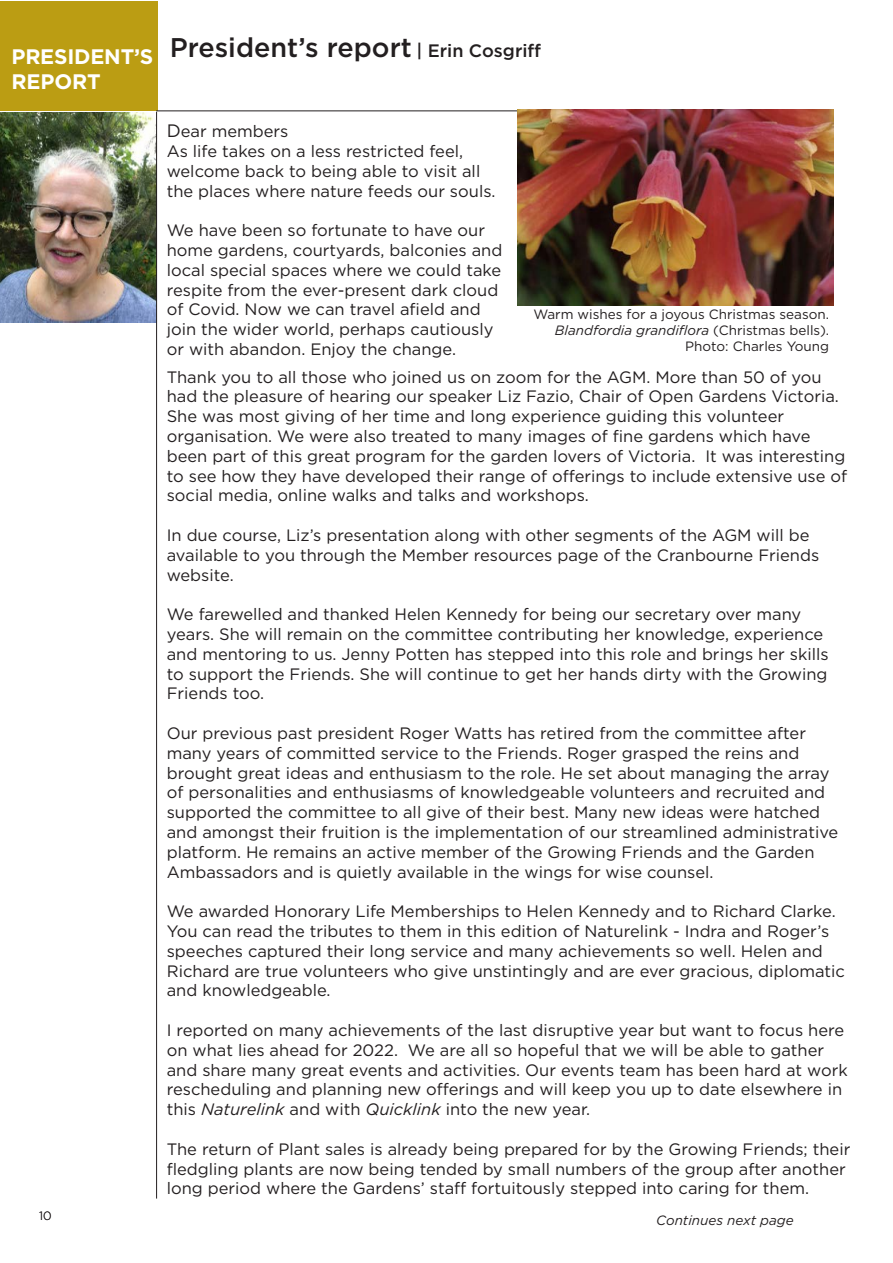
<style>
.page{position:relative;width:893px;height:1263px;background:#fff}
.page>*{position:absolute;margin:0;border:0;box-sizing:border-box;transform-origin:0 0}
.t1{font:500 27px "Gotham";color:#231f20}
.t2{font:700 21px/25.2px "Gotham";letter-spacing:-.01em;color:#fff}
.t3{font:16.5px/19.8px "Gotham";color:#231f20}
.t4{font:13.5px/16.2px "Gotham";color:#231f20;text-align:right}
.t5{font:italic 13.5px "Gotham";color:#231f20}
.t6{font:300 12px "Gotham";color:#231f20}
.s1{font-size:18px}
.s2{font-style:italic}
</style>
<div class="page">
<div style="left:0;top:1px;width:158px;height:110px;background:#bb9d13"></div>
<img style="left:0;top:112px;width:156px;height:211px">
<hr style="left:156px;top:112px;width:1px;height:1086px;background:#231f20">
<hr style="left:156px;top:111px;width:648px;height:1px;background:#231f20">
<img style="left:518px;top:110px;width:316px;height:195px">
<p class="t2" style="left:12px;top:44px;width:143px">PRESIDENT’S<br>REPORT</p>
<h1 class="t1" style="left:170px;top:30px;width:373px">President’s report <span class="s1">| Erin Cosgriff</span></h1>
<p class="t6" style="left:39px;top:1208px;width:14px">10</p>
<p class="t3" style="left:167px;top:121px;width:330px"><span class="s1">D</span>ear members<br>As life takes on a less restricted feel, welcome back to being able to visit all the places where nature feeds our souls.</p>
<p class="t3" style="left:167px;top:220px;width:337px">We have been so fortunate to have our home gardens, courtyards, balconies and local special spaces where we could take respite from the ever-present dark cloud of Covid. Now we can travel afield and join the wider world, perhaps cautiously or with abandon. Enjoy the change.</p>
<p class="t4" style="left:533px;top:306px;width:297px">Warm wishes for a joyous Christmas season.<br><span class="s2">Blandfordia grandiflora</span> (Christmas bells).<br>Photo: Charles Young</p>
<p class="t3" style="left:167px;top:366px;width:682px">Thank you to all those who joined us on zoom for the AGM. More than 50 of you had the pleasure of hearing our speaker Liz Fazio, Chair of Open Gardens Victoria.<br>She was most giving of her time and long experience guiding this volunteer organisation. We were also treated to many images of fine gardens which have been part of this great program for the garden lovers of Victoria. It was interesting to see how they have developed their range of offerings to include extensive use of social media, online walks and talks and workshops.</p>
<p class="t3" style="left:167px;top:525px;width:654px">In due course, Liz’s presentation along with other segments of the AGM will be available to you through the Member resources page of the Cranbourne Friends website.</p>
<p class="t3" style="left:167px;top:604px;width:663px">We farewelled and thanked Helen Kennedy for being our secretary over many years. She will remain on the committee contributing her knowledge, experience and mentoring to us. Jenny Potten has stepped into this role and brings her skills to support the Friends. She will continue to get her hands dirty with the Growing Friends too.</p>
<p class="t3" style="left:167px;top:723px;width:673px">Our previous past president Roger Watts has retired from the committee after many years of committed service to the Friends. Roger grasped the reins and brought great ideas and enthusiasm to the role. He set about managing the array of personalities and enthusiasms of knowledgeable volunteers and recruited and supported the committee to all give of their best. Many new ideas were hatched and amongst their fruition is the implementation of our streamlined administrative platform. He remains an active member of the Growing Friends and the Garden Ambassadors and is quietly available in the wings for wise counsel.</p>
<p class="t3" style="left:167px;top:901px;width:680px">We awarded Honorary Life Memberships to Helen Kennedy and to Richard Clarke.<br>You can read the tributes to them in this edition of Naturelink - Indra and Roger’s speeches captured their long service and many achievements so well. Helen and Richard are true volunteers who give unstintingly and are ever gracious, diplomatic and knowledgeable.</p>
<p class="t3" style="left:167px;top:1020px;width:682px">I reported on many achievements of the last disruptive year but want to focus here on what lies ahead for 2022. We are all so hopeful that we will be able to gather and share many great events and activities. Our events team has been hard at work rescheduling and planning new offerings and will keep you up to date elsewhere in this <span class="s2">Naturelink</span> and with <span class="s2">Quicklink</span> into the new year.</p>
<p class="t3" style="left:167px;top:1139px;width:685px">The return of Plant sales is already being prepared for by the Growing Friends; their fledgling plants are now being tended by small numbers of the group after another long period where the Gardens’ staff fortuitously stepped into caring for them.</p>
<p class="t5" style="left:656px;top:1211px;width:139px">Continues next page</p>
</div>
